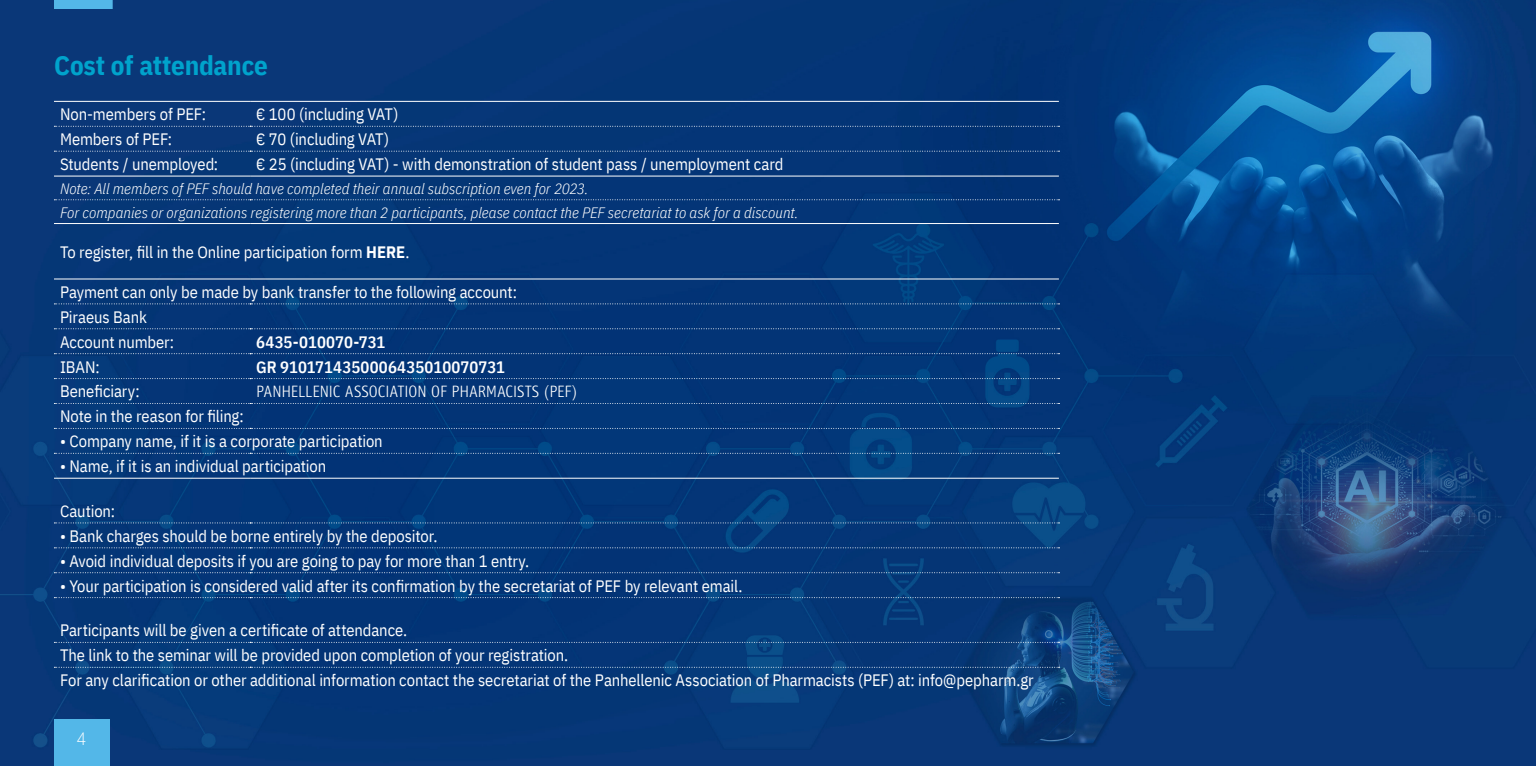
<style>
.page{position:relative;width:1536px;height:766px;background:#fff}
.page>*{position:absolute;margin:0;border:0;box-sizing:border-box;transform-origin:0 0}
.t1{font:700 27px "IBM Plex Sans Cond";letter-spacing:-.005em;color:#00a3cc}
.t2{font:100 18px "PF Catalog";color:#fff}
.t3{font:16.5px/24.9px "IBM Plex Sans Cond";letter-spacing:-.005em;color:#fff}
.t4{font:600 16.5px "IBM Plex Sans Cond";letter-spacing:.005em;color:#fff}
.t5{font:italic 300 15px/23.7px "IBM Plex Sans Cond";color:#fff}
.s1{font-weight:700}
</style>
<div class="page">
<img style="left:0;top:0;width:1536px;height:765px">
<div style="left:54px;top:719px;width:55px;height:46px;background:#53b7e8"></div>
<div style="left:54px;top:0;width:59px;height:9px;background:#53b7e8"></div>
<svg style="left:54px;top:151px;width:1005px;height:1px"></svg>
<svg style="left:54px;top:199px;width:1005px;height:1px"></svg>
<svg style="left:54px;top:328px;width:1005px;height:1px"></svg>
<svg style="left:54px;top:353px;width:1005px;height:1px"></svg>
<svg style="left:54px;top:427px;width:1005px;height:1px"></svg>
<svg style="left:54px;top:452px;width:1005px;height:1px"></svg>
<svg style="left:54px;top:547px;width:1005px;height:1px"></svg>
<svg style="left:54px;top:572px;width:1005px;height:1px"></svg>
<svg style="left:54px;top:596px;width:1005px;height:1px"></svg>
<svg style="left:54px;top:641px;width:1005px;height:1px"></svg>
<hr style="left:54px;top:101px;width:196px;height:1px;background:#fff">
<hr style="left:250px;top:101px;width:809px;height:1px;background:#fff">
<svg style="left:54px;top:126px;width:1005px;height:1px"></svg>
<hr style="left:54px;top:175px;width:196px;height:1px;background:#fff">
<hr style="left:250px;top:175px;width:809px;height:1px;background:#fff">
<svg style="left:54px;top:303px;width:1005px;height:1px"></svg>
<hr style="left:54px;top:477px;width:196px;height:1px;background:#fff">
<hr style="left:250px;top:477px;width:809px;height:1px;background:#fff">
<svg style="left:54px;top:522px;width:1005px;height:1px"></svg>
<hr style="left:54px;top:223px;width:196px;height:1px;background:#fff">
<hr style="left:250px;top:223px;width:809px;height:1px;background:#fff">
<hr style="left:54px;top:278px;width:196px;height:1px;background:#fff">
<hr style="left:250px;top:278px;width:809px;height:1px;background:#fff">
<svg style="left:54px;top:666px;width:1005px;height:1px"></svg>
<svg style="left:54px;top:378px;width:1005px;height:26px;background:#083a7b"></svg>
<h1 class="t1" style="left:54px;top:44px;width:215px">Cost of attendance</h1>
<p class="t3" style="left:60px;top:100px;width:148px">Non-members of PEF:</p>
<p class="t3" style="left:256px;top:100px;width:144px">€ 100 (including VAT)</p>
<p class="t3" style="left:60px;top:125px;width:114px">Members of PEF:</p>
<p class="t3" style="left:256px;top:125px;width:135px">€ 70 (including VAT)</p>
<p class="t3" style="left:60px;top:150px;width:160px">Students / unemployed:</p>
<p class="t3" style="left:256px;top:150px;width:529px">€ 25 (including VAT) - with demonstration of student pass / unemployment card</p>
<p class="t5" style="left:60px;top:175px;width:740px">Note: All members of PEF should have completed their annual subscription even for 2023.<br>For companies or organizations registering more than 2 participants, please contact the PEF secretariat to ask for a discount.</p>
<p class="t3" style="left:60px;top:238px;width:351px">To register, fill in the Online participation form <span class="s1">HERE</span>.</p>
<p class="t3" style="left:60px;top:278px;width:458px">Payment can only be made by bank transfer to the following account:<br>Piraeus Bank<br>Account number:</p>
<p class="t4" style="left:256px;top:328px;width:131px">6435-010070-731</p>
<p class="t3" style="left:60px;top:352px;width:41px">IBAN:</p>
<p class="t4" style="left:256px;top:353px;width:250px">GR 9101714350006435010070731</p>
<p class="t3" style="left:60px;top:377px;width:81px">Beneficiary:</p>
<p class="t3" style="left:60px;top:402px;width:185px">Note in the reason for filing:</p>
<p class="t3" style="left:60px;top:427px;width:324px">• Company name, if it is a corporate participation</p>
<p class="t3" style="left:60px;top:452px;width:268px">• Name, if it is an individual participation</p>
<p class="t3" style="left:60px;top:497px;width:57px">Caution:</p>
<p class="t3" style="left:60px;top:521px;width:379px">• Bank charges should be borne entirely by the depositor.</p>
<p class="t3" style="left:60px;top:546px;width:471px">• Avoid individual deposits if you are going to pay for more than 1 entry.</p>
<p class="t3" style="left:60px;top:571px;width:684px">• Your participation is considered valid after its confirmation by the secretariat of PEF by relevant email.</p>
<p class="t3" style="left:60px;top:616px;width:975px">Participants will be given a certificate of attendance.<br>The link to the seminar will be provided upon completion of your registration.<br>For any clarification or other additional information contact the secretariat of the Panhellenic Association of Pharmacists (PEF) at: info@pepharm.gr</p>
<p class="t2" style="left:77px;top:729px;width:10px">4</p>
</div>
